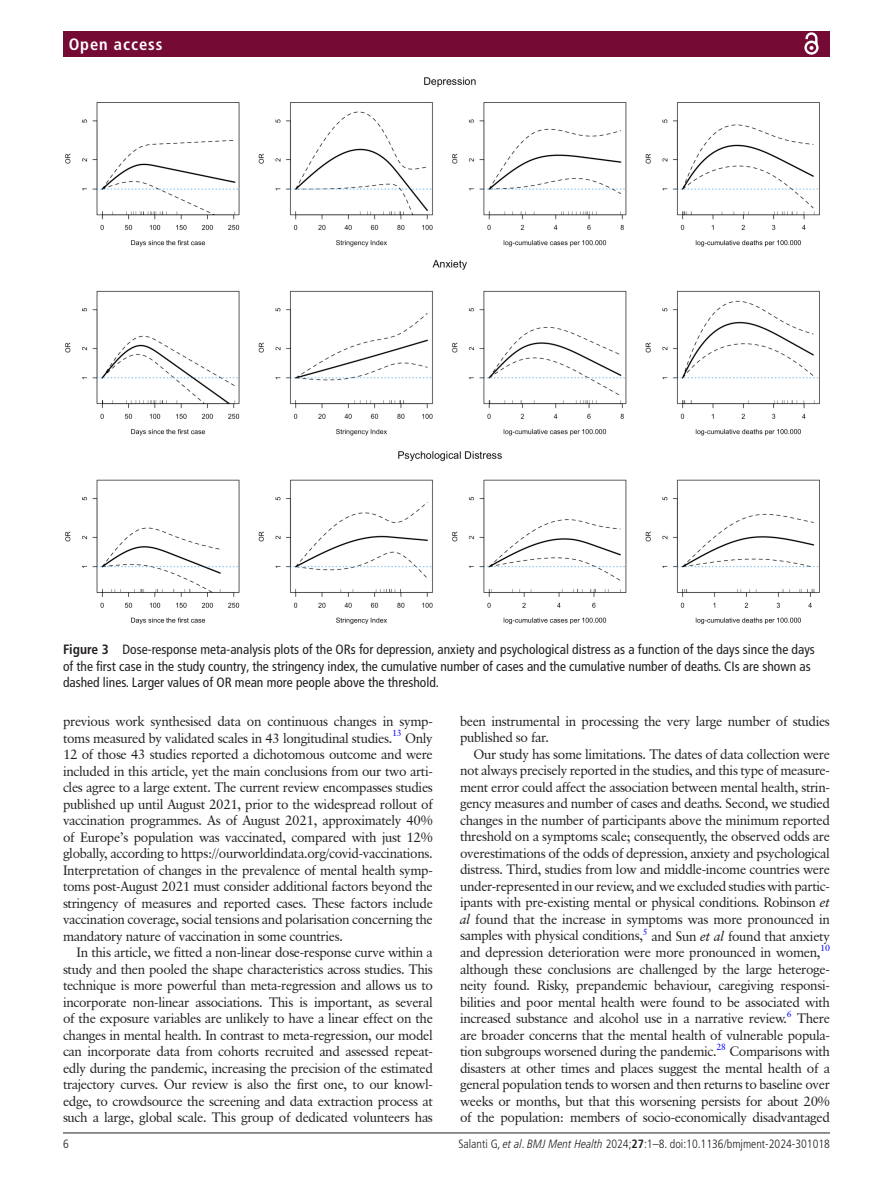
<style>
.page{position:relative;width:893px;height:1191px;background:#fff}
.page>*{position:absolute;margin:0;border:0;box-sizing:border-box;transform-origin:0 0}
.t1{font:700 condensed 16.5px "Frutiger LT Pro";letter-spacing:.055em;color:#fff}
.t2{font:13.5px/16.5px "Classical Garamond BT";letter-spacing:-.025em;color:#231f20;text-align:justify}
.t3{font:condensed 13.5px/16.5px "Frutiger LT Pro";color:#231f20}
.t4{font:300 condensed 12px "Frutiger LT Pro";color:#231f20}
.s1{font-weight:700}
.s2{font-style:italic}
</style>
<div class="page">
<hr style="left:63px;top:1132px;width:767px;height:1px;background:#231f20">
<div style="left:63px;top:31px;width:767px;height:25px;background:#750b34"></div>
<svg style="left:804px;top:32px;width:15px;height:23px"></svg>
<img style="left:65px;top:77px;width:755px;height:548px">
<p class="t1" style="left:69px;top:34px;width:95px">Open access</p>
<p class="t3" style="left:63px;top:641px;width:753px"><span class="s1">Figure 3</span> Dose-response meta-analysis plots of the ORs for depression, anxiety and psychological distress as a function of the days since the days of the first case in the study country, the stringency index, the cumulative number of cases and the cumulative number of deaths. CIs are shown as dashed lines. Larger values of OR mean more people above the threshold.</p>
<p class="t2" style="left:63px;top:713px;width:371px">previous work synthesised data on continuous changes in symp&shy;toms measured by validated scales in 43 longitudinal studies.<sup>13</sup> Only 12 of those 43 studies reported a dichotomous outcome and were included in this article, yet the main conclusions from our two arti&shy;cles agree to a large extent. The current review encompasses studies published up until August 2021, prior to the widespread rollout of vaccination programmes. As of August 2021, approximately 40% of Europe’s population was vaccinated, compared with just 12% globally, according to https://ourworldindata.org/covid-vaccinations.<br>Interpretation of changes in the prevalence of mental health symp&shy;toms post-August 2021 must consider additional factors beyond the stringency of measures and reported cases. These factors include vaccination coverage, social tensions and polarisation concerning the mandatory nature of vaccination in some countries.</p>
<p class="t2" style="left:63px;top:944px;width:371px;text-indent:14px">In this article, we fitted a non-linear dose-response curve within a study and then pooled the shape characteristics across studies. This technique is more powerful than meta-regression and allows us to incorporate non-linear associations. This is important, as several of the exposure variables are unlikely to have a linear effect on the changes in mental health. In contrast to meta-regression, our model can incorporate data from cohorts recruited and assessed repeat&shy;edly during the pandemic, increasing the precision of the estimated trajectory curves. Our review is also the first one, to our knowl&shy;edge, to crowdsource the screening and data extraction process at such a large, global scale. This group of dedicated volunteers has</p>
<p class="t2" style="left:460px;top:713px;width:371px">been instrumental in processing the very large number of studies published so far.</p>
<p class="t2" style="left:460px;top:746px;width:371px;text-indent:14px">Our study has some limitations. The dates of data collection were not always precisely reported in the studies, and this type of measure&shy;ment error could affect the association between mental health, strin&shy;gency measures and number of cases and deaths. Second, we studied changes in the number of participants above the minimum reported threshold on a symptoms scale; consequently, the observed odds are overestimations of the odds of depression, anxiety and psychological distress. Third, studies from low and middle-income countries were under-represented in our review, and we excluded studies with partic&shy;ipants with pre-existing mental or physical conditions. Robinson <span class="s2">et al</span> found that the increase in symptoms was more pronounced in samples with physical conditions,<sup>5</sup> and Sun <span class="s2">et al</span> found that anxiety and depression deterioration were more pronounced in women,<sup>10 </sup>although these conclusions are challenged by the large heteroge&shy;neity found. Risky, prepandemic behaviour, caregiving responsi&shy;bilities and poor mental health were found to be associated with increased substance and alcohol use in a narrative review.<sup>6</sup> There are broader concerns that the mental health of vulnerable popula&shy;tion subgroups worsened during the pandemic.<sup>28</sup> Comparisons with disasters at other times and places suggest the mental health of a general population tends to worsen and then returns to baseline over weeks or months, but that this worsening persists for about 20% of the population: members of socio-economically disadvantaged</p>
<p class="t4" style="left:63px;top:1136px;width:7px">6</p>
<p class="t4" style="left:458px;top:1136px;width:373px">Salanti G, <span class="s2">et al</span>. <span class="s2">BMJ Ment Health</span> 2024;<span class="s1">27</span>:1–8. doi:10.1136/bmjment-2024-301018</p>
</div>
